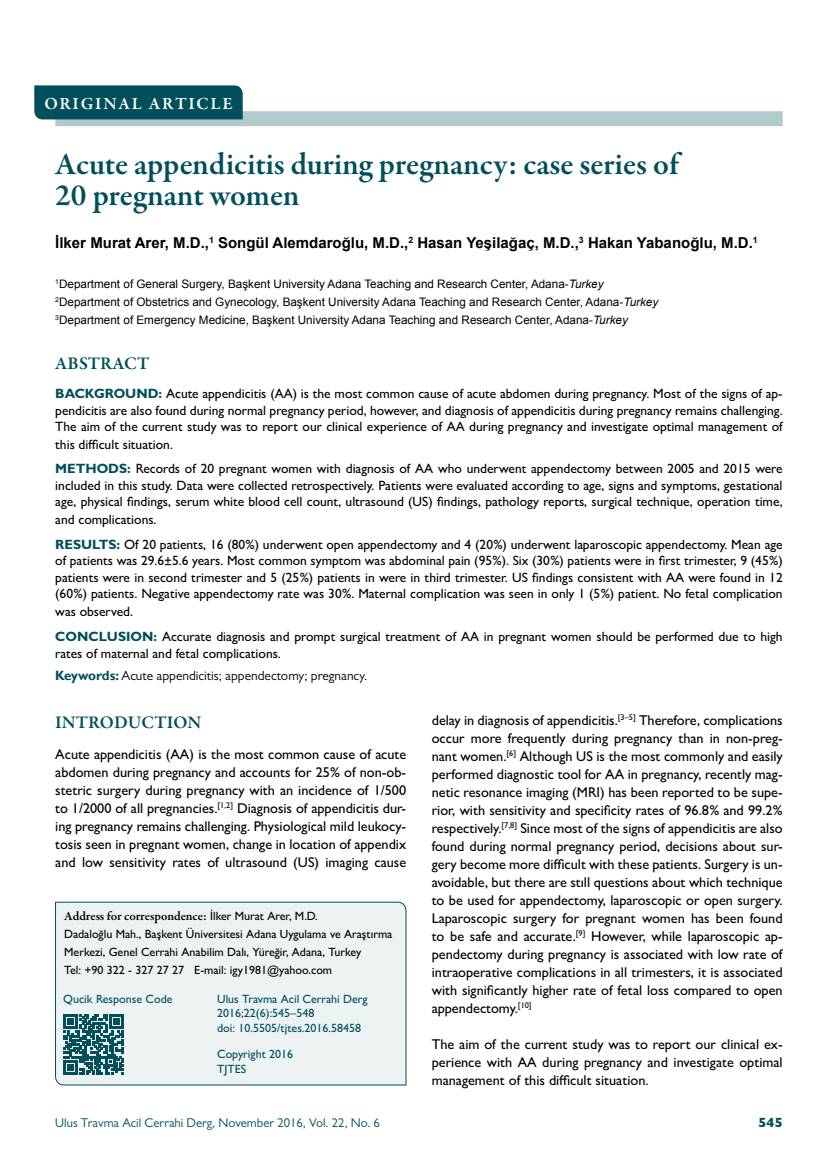
<style>
.page{position:relative;width:838px;height:1170px;background:#fff}
.page>*{position:absolute;margin:0;border:0;box-sizing:border-box;transform-origin:0 0}
.t1{font:600 31.5px/31.5px "Garamond Premr Pro";letter-spacing:-.005em;color:#004f5a}
.t2{font:600 18px "Garamond Premr Pro";letter-spacing:.005em;color:#004f5a}
.t3{font:600 17.25px "Garamond Premr Pro";letter-spacing:.1em;color:#fff}
.t4{font:700 15px "Arial";color:#000}
.t5{font:500 14.25px/18px "Gill Sans MT Pro";color:#000;text-align:justify}
.t6{font:500 13.5px/16.5px "Gill Sans MT Pro";color:#000}
.t7{font:800 13.5px "Gill Sans MT Pro";color:#004f5a}
.t8{font:13.35px "Gill Sans MT Pro";color:#000}
.t9{font:12.75px "Gill Sans MT Pro";color:#004f5a}
.t10{font:600 12.75px "Garamond Premr Pro";letter-spacing:-.005em;color:#000}
.t11{font:500 12px/18px "Gill Sans MT Pro";color:#000}
.t12{font:500 12px/14.4px "Gill Sans MT Pro";color:#004f5a}
.t13{font:11.7px/18px "Arial";color:#000}
.s1{font-style:italic}
.s2{font-weight:700;color:#004f5a}
.s3{font-family:"Gill Sans";font-weight:700;color:#004f5a}
.s4{font-family:"Gill Sans MT Pro";font-weight:500;font-size:12px}
</style>
<div class="page">
<div style="left:55px;top:111px;width:727px;height:15px;background:#b3cacd"></div>
<div style="left:34px;top:85px;width:209px;height:34px;background:#004f5a"></div>
<div style="left:55px;top:901px;width:351px;height:184px;background:#edf3f3"></div>
<svg style="left:63px;top:1014px;width:61px;height:60px;background:#427d85"></svg>
<p class="t3" style="left:44px;top:93px;width:190px">ORIGINAL ARTICLE</p>
<h1 class="t1" style="left:55px;top:149px;width:625px">Acute appendicitis during pregnancy: case series of<br>20 pregnant women</h1>
<p class="t4" style="left:55px;top:234px;width:704px">İlker Murat Arer, M.D.,<sup>1</sup> Songül Alemdaroğlu, M.D.,<sup>2</sup> Hasan Yeşilağaç, M.D.,<sup>3</sup> Hakan Yabanoğlu, M.D.<sup>1</sup></p>
<p class="t13" style="left:55px;top:275px;width:604px"><sup>1</sup>Department of General Surgery, Başkent University Adana Teaching and Research Center, Adana-<span class="s1">Turkey<br></span><sup>2</sup>Department of Obstetrics and Gynecology, Başkent University Adana Teaching and Research Center, Adana-<span class="s1">Turkey<br></span><sup>3</sup>Department of Emergency Medicine, Başkent University Adana Teaching and Research Center, Adana-<span class="s1">Turkey</span></p>
<p class="t2" style="left:55px;top:352px;width:95px">ABSTRACT</p>
<p class="t6" style="left:55px;top:385px;width:729px;text-align:justify"><span class="s2">BACKGROUND:</span> Acute appendicitis (AA) is the most common cause of acute abdomen during pregnancy. Most of the signs of ap&shy;pendicitis are also found during normal pregnancy period, however, and diagnosis of appendicitis during pregnancy remains challenging.<br>The aim of the current study was to report our clinical experience of AA during pregnancy and investigate optimal management of</p>
<p class="t6" style="left:55px;top:432px;width:729px;line-height:24.5px">this difficult situation.<br><span class="s2">METHODS:</span> Records of 20 pregnant women with diagnosis of AA who underwent appendectomy between 2005 and 2015 were</p>
<p class="t6" style="left:55px;top:477px;width:729px">included in this study. Data were collected retrospectively. Patients were evaluated according to age, signs and symptoms, gestational age, physical findings, serum white blood cell count, ultrasound (US) findings, pathology reports, surgical technique, operation time,</p>
<p class="t6" style="left:55px;top:507px;width:729px;line-height:24.5px">and complications.<br><span class="s2">RESULTS:</span> Of 20 patients, 16 (80%) underwent open appendectomy and 4 (20%) underwent laparoscopic appendectomy. Mean age</p>
<p class="t6" style="left:55px;top:552px;width:729px;text-align:justify">of patients was 29.6±5.6 years. Most common symptom was abdominal pain (95%). Six (30%) patients were in first trimester, 9 (45%) patients were in second trimester and 5 (25%) patients in were in third trimester. US findings consistent with AA were found in 12 (60%) patients. Negative appendectomy rate was 30%. Maternal complication was seen in only 1 (5%) patient. No fetal complication</p>
<p class="t6" style="left:55px;top:599px;width:729px;line-height:24.5px">was observed.<br><span class="s2">CONCLUSION:</span> Accurate diagnosis and prompt surgical treatment of AA in pregnant women should be performed due to high</p>
<p class="t6" style="left:55px;top:645px;width:227px">rates of maternal and fetal complications.</p>
<p class="t8" style="left:55px;top:667px;width:314px"><span class="s3">Keywords:</span> Acute appendicitis; appendectomy; pregnancy.</p>
<p class="t5" style="left:432px;top:711px;width:352px">delay in diagnosis of appendicitis.<sup>[3–5]</sup> Therefore, complications occur more frequently during pregnancy than in non-preg&shy;nant women.<sup>[6]</sup> Although US is the most commonly and easily performed diagnostic tool for AA in pregnancy, recently mag&shy;netic resonance imaging (MRI) has been reported to be supe&shy;rior, with sensitivity and specificity rates of 96.8% and 99.2% respectively.<sup>[7,8]</sup> Since most of the signs of appendicitis are also found during normal pregnancy period, decisions about sur&shy;gery become more difficult with these patients. Surgery is un&shy;avoidable, but there are stıll questions about which technique to be used for appendectomy, laparoscopic or open surgery.<br>Laparoscopic surgery for pregnant women has been found to be safe and accurate.<sup>[9]</sup> However, while laparoscopic ap&shy;pendectomy during pregnancy is associated with low rate of intraoperative complications in all trimesters, it is associated with significantly higher rate of fetal loss compared to open appendectomy.<sup>[10]</sup></p>
<p class="t5" style="left:432px;top:1035px;width:352px">The aim of the current study was to report our clinical ex&shy;perience with AA during pregnancy and investigate optimal management of this difficult situation.</p>
<p class="t2" style="left:55px;top:711px;width:148px">INTRODUCTION</p>
<p class="t5" style="left:55px;top:745px;width:352px">Acute appendicitis (AA) is the most common cause of acute abdomen during pregnancy and accounts for 25% of non-ob&shy;stetric surgery during pregnancy with an incidence of 1/500 to 1/2000 of all pregnancies.<sup>[1,2]</sup> Diagnosis of appendicitis dur&shy;ing pregnancy remains challenging. Physiological mild leukocy&shy;tosis seen in pregnant women, change in location of appendix and low sensitivity rates of ultrasound (US) imaging cause</p>
<p class="t10" style="left:64px;top:908px;width:255px">Address for correspondence: <span class="s4">İlker Murat Arer, M.D.</span></p>
<p class="t11" style="left:64px;top:924px;width:329px">Dadaloğlu Mah., Başkent Üniversitesi Adana Uygulama ve Araştırma<br>Merkezi, Genel Cerrahi Anabilim Dalı, Yüreğir, Adana, Turkey<br>Tel: +90 322 - 327 27 27 E-mail: igy1981@yahoo.com</p>
<p class="t12" style="left:63px;top:991px;width:111px">Qucik Response Code</p>
<p class="t12" style="left:217px;top:991px;width:152px">Ulus Travma Acil Cerrahi Derg<br>2016;22(6):545–548<br>doi: 10.5505/tjtes.2016.58458</p>
<p class="t12" style="left:217px;top:1046px;width:78px">Copyright 2016<br>TJTES</p>
<p class="t9" style="left:55px;top:1115px;width:326px">Ulus Travma Acil Cerrahi Derg, November 2016, Vol. 22, No. 6</p>
<p class="t7" style="left:758px;top:1114px;width:26px">545</p>
</div>
